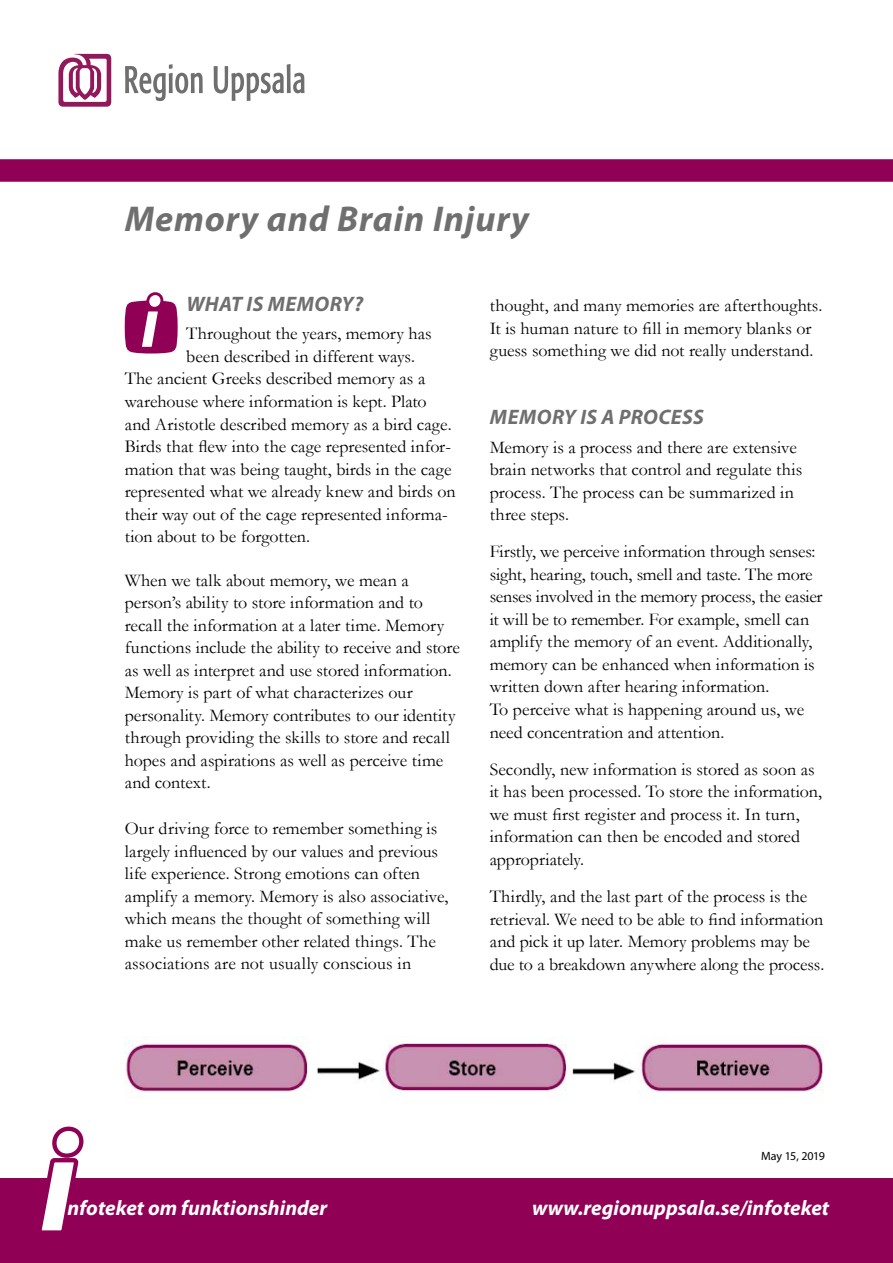
<style>
.page{position:relative;width:893px;height:1263px;background:#fff}
.page>*{position:absolute;margin:0;border:0;box-sizing:border-box;transform-origin:0 0}
.Huvudrubrik_12{font:italic 700 36px "Myriad Pro";letter-spacing:.025em;color:#706f6f}
.webb12{font:italic 700 21px "Myriad Pro";color:#fff}
.Avsnittsrubrik_12{font:italic 700 21px "Myriad Pro";letter-spacing:.02em;color:#706f6f}
.Avsnittsrubrik_övers{font:italic 700 21px "Myriad Pro";letter-spacing:.02em;color:#706f6f}
.Bröd_12{font:18px/22.5px "Garamond";color:#000}
.datum{font:12px "Myriad Pro";letter-spacing:-.02em;color:#000}
</style>
<div class="page">
<div style="left:0;top:1179px;width:893px;height:84px;background:#900055"></div>
<svg style="left:34px;top:1126px;width:52px;height:105px"></svg>
<svg style="left:214px;top:64px;width:91px;height:37px"></svg>
<svg style="left:125px;top:64px;width:78px;height:37px"></svg>
<svg style="left:58px;top:54px;width:53px;height:53px"></svg>
<div style="left:0;top:159px;width:893px;height:23px;background:#900055"></div>
<img style="left:125px;top:1036px;width:698px;height:63px">
<svg style="left:125px;top:292px;width:53px;height:61px"></svg>
<h1 class="Huvudrubrik_12" style="left:125px;top:199px;width:406px">Memory and Brain Injury</h1>
<h2 class="Avsnittsrubrik_övers" style="left:186px;top:292px;width:178px">WHAT IS MEMORY?</h2>
<p class="Bröd_12" style="left:186px;top:322px;width:247px">Throughout the years, memory has</p>
<p class="Bröd_12" style="left:186px;top:345px;width:230px">been described in different ways.</p>
<p class="Bröd_12" style="left:125px;top:367px;width:302px">The ancient Greeks described memory as a</p>
<p class="Bröd_12" style="left:125px;top:390px;width:304px">warehouse where information is kept. Plato</p>
<p class="Bröd_12" style="left:125px;top:412px;width:328px">and Aristotle described memory as a bird cage.</p>
<p class="Bröd_12" style="left:125px;top:435px;width:328px">Birds that flew into the cage represented infor-</p>
<p class="Bröd_12" style="left:125px;top:457px;width:328px">mation that was being taught, birds in the cage</p>
<p class="Bröd_12" style="left:125px;top:480px;width:332px">represented what we already knew and birds on</p>
<p class="Bröd_12" style="left:125px;top:502px;width:325px">their way out of the cage represented informa-</p>
<p class="Bröd_12" style="left:125px;top:525px;width:187px">tion about to be forgotten.</p>
<p class="Bröd_12" style="left:125px;top:568px;width:337px">When we talk about memory, we mean a person’s ability to store information and to recall the information at a later time. Memory functions include the ability to receive and store as well as interpret and use stored information.<br>Memory is part of what characterizes our personality. Memory contributes to our identity through providing the skills to store and recall hopes and aspirations as well as perceive time and context.</p>
<p class="Bröd_12" style="left:125px;top:817px;width:325px">Our driving force to remember something is largely influenced by our values and previous life experience. Strong emotions can often amplify a memory. Memory is also associative, which means the thought of something will make us remember other related things. The associations are not usually conscious in</p>
<p class="Bröd_12" style="left:490px;top:294px;width:334px">thought, and many memories are afterthoughts.<br>It is human nature to fill in memory blanks or guess something we did not really understand.</p>
<h2 class="Avsnittsrubrik_12" style="left:490px;top:405px;width:215px">MEMORY IS A PROCESS</h2>
<p class="Bröd_12" style="left:490px;top:435px;width:314px">Memory is a process and there are extensive brain networks that control and regulate this process. The process can be summarized in three steps.</p>
<p class="Bröd_12" style="left:490px;top:540px;width:334px">Firstly, we perceive information through senses: sight, hearing, touch, smell and taste. The more senses involved in the memory process, the easier it will be to remember. For example, smell can amplify the memory of an event. Additionally, memory can be enhanced when information is written down after hearing information.<br>To perceive what is happening around us, we need concentration and attention.</p>
<p class="Bröd_12" style="left:490px;top:757px;width:334px">Secondly, new information is stored as soon as it has been processed. To store the information, we must first register and process it. In turn, information can then be encoded and stored appropriately.</p>
<p class="Bröd_12" style="left:490px;top:885px;width:336px">Thirdly, and the last part of the process is the retrieval. We need to be able to find information and pick it up later. Memory problems may be due to a breakdown anywhere along the process.</p>
<p class="webb12" style="left:58px;top:1196px;width:271px">i nfoteket om funktionshinder</p>
<p class="datum" style="left:761px;top:1149px;width:65px">May 15, 2019</p>
<p class="webb12" style="left:532px;top:1196px;width:299px">www.regionuppsala.se/infoteket</p>
</div>
